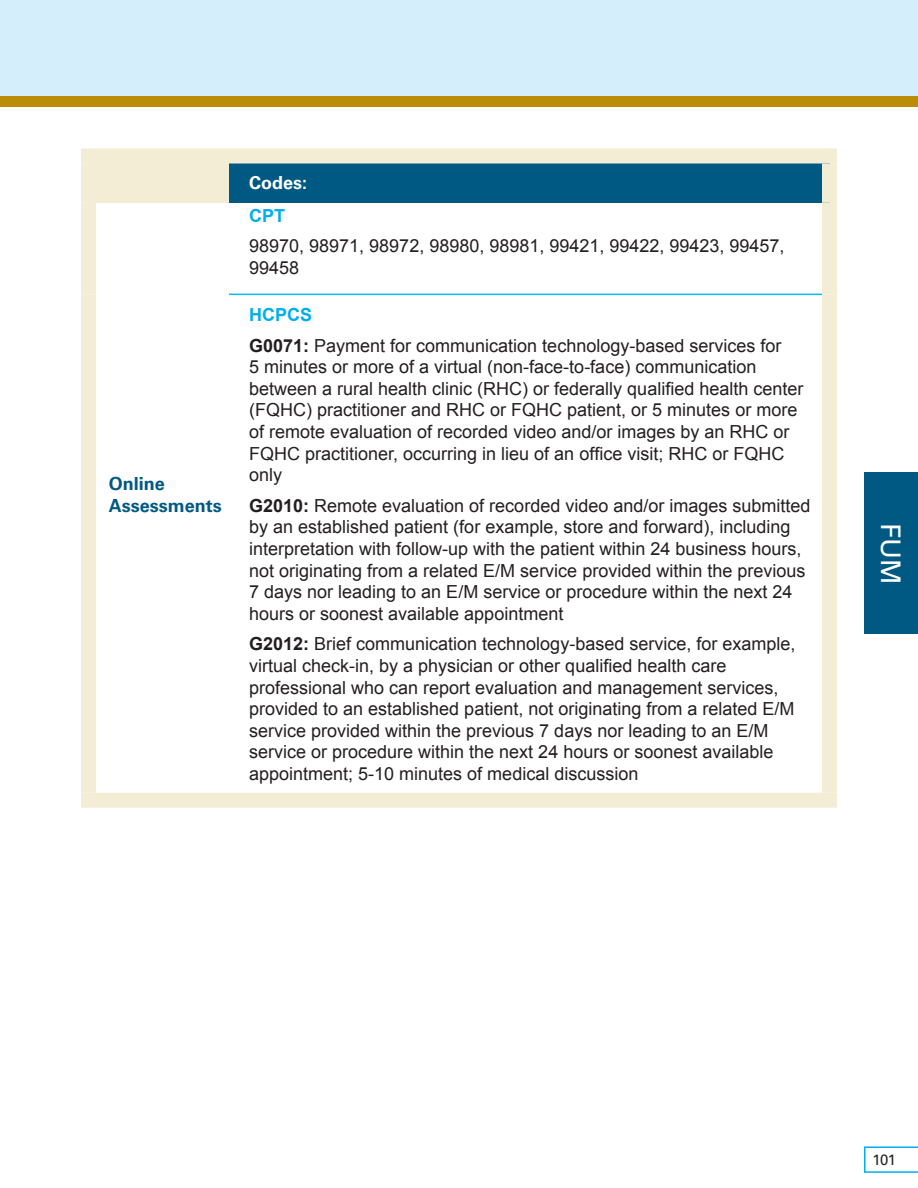
<style>
.page{position:relative;width:918px;height:1188px;background:#fff}
.page>*{position:absolute;margin:0;border:0;box-sizing:border-box;transform-origin:0 0}
.NC_Headline{font:27px "Univers LT Std";color:#fff}
.t1{font:18px/21.6px "Arial";color:#231f20}
.Table_ROW_HEADER{font:700 18px/22.5px "Univers LT Std";color:#005983}
.t2{font:700 18px "Arial";color:#00aeef}
.NC_Body_Copy{font:700 18px "Univers LT Std";color:#fff}
.t3{font:15px "Univers LT Std";color:#231f20}
.s1{font-weight:700}
</style>
<div class="page">
<div style="left:0;top:0;width:918px;height:102px;background:#d4effb"></div>
<div style="left:0;top:96px;width:918px;height:11px;background:#bb8c07"></div>
<svg style="left:864px;top:1146px;width:54px;height:27px"></svg>
<div style="left:864px;top:472px;width:54px;height:162px;background:#005983"></div>
<div style="left:88px;top:156px;width:141px;height:47px;background:#f4edd5"></div>
<div style="left:229px;top:156px;width:601px;height:47px;background:#005983"></div>
<div style="left:81px;top:203px;width:15px;height:91px;background:#f4edd5"></div>
<div style="left:822px;top:203px;width:15px;height:91px;background:#f4edd5"></div>
<div style="left:81px;top:294px;width:15px;height:499px;background:#f4edd5"></div>
<div style="left:822px;top:294px;width:15px;height:499px;background:#f4edd5"></div>
<div style="left:81px;top:148px;width:148px;height:16px;background:#f4edd5"></div>
<div style="left:81px;top:163px;width:15px;height:40px;background:#f4edd5"></div>
<div style="left:229px;top:148px;width:608px;height:16px;background:#f4edd5"></div>
<div style="left:822px;top:163px;width:15px;height:40px;background:#f4edd5"></div>
<div style="left:81px;top:793px;width:148px;height:15px;background:#f4edd5"></div>
<div style="left:229px;top:793px;width:608px;height:15px;background:#f4edd5"></div>
<hr style="left:229px;top:294px;width:593px;height:1px;background:#01bdf2">
<p class="Table_ROW_HEADER" style="left:109px;top:472px;width:115px">Online<br>Assessments</p>
<p class="NC_Body_Copy" style="left:249px;top:172px;width:60px">Codes:</p>
<p class="t2" style="left:249px;top:204px;width:37px">CPT</p>
<p class="t1" style="left:249px;top:236px;width:537px">98970, 98971, 98972, 98980, 98981, 99421, 99422, 99423, 99457,<br>99458</p>
<p class="t2" style="left:249px;top:303px;width:65px">HCPCS</p>
<p class="t1" style="left:249px;top:335px;width:556px"><span class="s1">G0071:</span> Payment for communication technology-based services for<br>5 minutes or more of a virtual (non-face-to-face) communication between a rural health clinic (RHC) or federally qualified health center (FQHC) practitioner and RHC or FQHC patient, or 5 minutes or more of remote evaluation of recorded video and/or images by an RHC or FQHC practitioner, occurring in lieu of an office visit; RHC or FQHC only</p>
<p class="t1" style="left:249px;top:495px;width:563px"><span class="s1">G2010:</span> Remote evaluation of recorded video and/or images submitted by an established patient (for example, store and forward), including interpretation with follow-up with the patient within 24 business hours, not originating from a related E/M service provided within the previous 7 days nor leading to an E/M service or procedure within the next 24 hours or soonest available appointment</p>
<p class="t1" style="left:249px;top:633px;width:548px"><span class="s1">G2012:</span> Brief communication technology-based service, for example, virtual check-in, by a physician or other qualified health care professional who can report evaluation and management services, provided to an established patient, not originating from a related E/M service provided within the previous 7 days nor leading to an E/M service or procedure within the next 24 hours or soonest available appointment; 5-10 minutes of medical discussion</p>
<p class="NC_Headline" style="left:907px;top:523px;width:63px;rotate:90deg">FUM</p>
<p class="t3" style="left:873px;top:1150px;width:25px">101</p>
</div>
